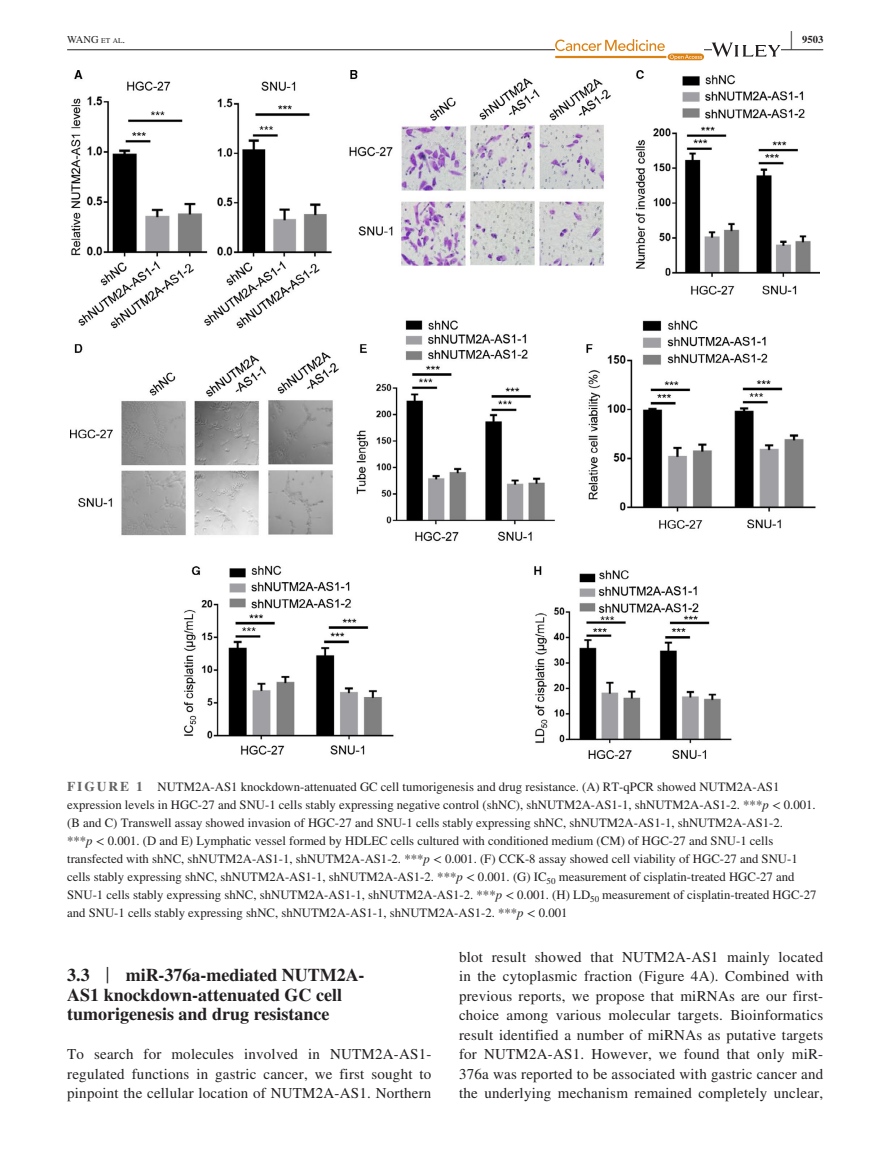
<style>
.page{position:relative;width:893px;height:1174px;background:#fff}
.page>*{position:absolute;margin:0;border:0;box-sizing:border-box;transform-origin:0 0}
.t1{font:700 25.95px "STIX";color:#231f20;scale:.36 1}
.t2{font:700 18px/19.5px "STIX";color:#231f20}
.t3{font:15px/19.5px "STIX";letter-spacing:.015em;color:#231f20;text-align:justify}
.t4{font:12.75px/18px "STIX";color:#231f20}
.t5{font:10.5px "STIX";color:#231f20}
.t6{font:700 10.5px "STIX";color:#231f20}
.s1{font-size:7.35px}
.s2{font-weight:700;font-size:13.5px;color:#636366}
.s3{font-style:italic}
.s4{font-weight:400;font-size:23.7px}
</style>
<div class="page">
<hr style="left:67px;top:49px;width:756px;height:1px;background:#231f20">
<svg style="left:555px;top:39px;width:149px;height:21px"></svg>
<svg style="left:712px;top:43px;width:68px;height:14px"></svg>
<img style="left:71px;top:70px;width:748px;height:688px">
<h1 class="t1" style="left:790px;top:25px;width:7px">|</h1>
<p class="t5" style="left:67px;top:32px;width:60px">WANG <span class="s1">et al</span>.</p>
<p class="t6" style="left:802px;top:33px;width:22px">9503</p>
<p class="t4" style="left:67px;top:779px;width:751px"><span class="s2">FIGURE 1</span> NUTM2A-AS1 knockdown-attenuated GC cell tumorigenesis and drug resistance. (A) RT-qPCR showed NUTM2A-AS1 expression levels in HGC-27 and SNU-1 cells stably expressing negative control (shNC), shNUTM2A-AS1-1, shNUTM2A-AS1-2. ***<span class="s3">p</span> &lt; 0.001. (B and C) Transwell assay showed invasion of HGC-27 and SNU-1 cells stably expressing shNC, shNUTM2A-AS1-1, shNUTM2A-AS1-2.<br>***<span class="s3">p</span> &lt; 0.001. (D and E) Lymphatic vessel formed by HDLEC cells cultured with conditioned medium (CM) of HGC-27 and SNU-1 cells transfected with shNC, shNUTM2A-AS1-1, shNUTM2A-AS1-2. ***<span class="s3">p</span> &lt; 0.001. (F) CCK-8 assay showed cell viability of HGC-27 and SNU-1 cells stably expressing shNC, shNUTM2A-AS1-1, shNUTM2A-AS1-2. ***<span class="s3">p</span> &lt; 0.001. (G) IC<sub>50</sub> measurement of cisplatin-treated HGC-27 and SNU-1 cells stably expressing shNC, shNUTM2A-AS1-1, shNUTM2A-AS1-2. ***<span class="s3">p</span> &lt; 0.001. (H) LD<sub>50</sub> measurement of cisplatin-treated HGC-27 and SNU-1 cells stably expressing shNC, shNUTM2A-AS1-1, shNUTM2A-AS1-2. ***<span class="s3">p</span> &lt; 0.001</p>
<h2 class="t2" style="left:67px;top:965px;width:299px">3.3 <span class="s4">|</span> miR-376a-mediated NUTM2A-<br>AS1 knockdown-attenuated GC cell tumorigenesis and drug resistance</h2>
<p class="t3" style="left:67px;top:1045px;width:366px">To search for molecules involved in NUTM2A-AS1- regulated functions in gastric cancer, we first sought to pinpoint the cellular location of NUTM2A-AS1. Northern</p>
<p class="t3" style="left:459px;top:947px;width:366px">blot result showed that NUTM2A-AS1 mainly located in the cytoplasmic fraction (Figure 4A). Combined with previous reports, we propose that miRNAs are our first&shy;choice among various molecular targets. Bioinformatics result identified a number of miRNAs as putative targets for NUTM2A-AS1. However, we found that only miR-376a was reported to be associated with gastric cancer and the underlying mechanism remained completely unclear,</p>
</div>
